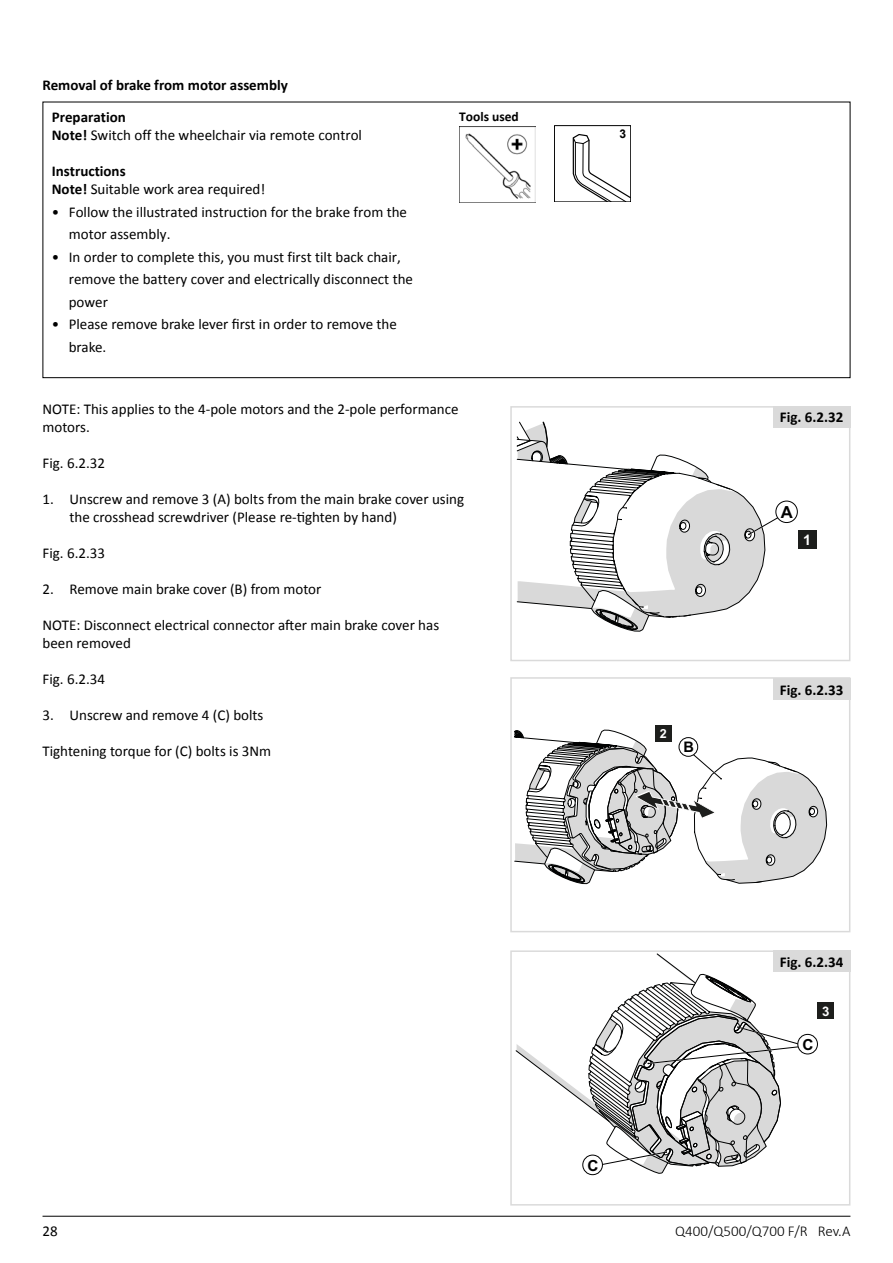
<style>
.page{position:relative;width:893px;height:1263px;background:#fff}
.page>*{position:absolute;margin:0;border:0;box-sizing:border-box;transform-origin:0 0}
.t1{font:700 16.65px "Arial";color:#000}
.t2{font:700 15.3px "Arial";color:#000}
.BODY_TEXT{font:15px/22.5px "Calibri";color:#000}
.Text_SM{font:15px "Calibri";color:#000}
.EN_Sub-heading_wo_nu{font:700 15px "Calibri";color:#000}
.SM_text{font:700 15px "Calibri";color:#000}
.t3{font:300 15px "Calibri";color:#000}
.t4{font:700 14.55px "Arial";color:#000}
.t5{font:700 14.4px "Arial";color:#fff}
.SM_text-2{font:700 13.5px "Calibri";color:#000}
.t6{font:700 13.2px "Arial";color:#fff}
.t7{font:700 12.6px "Arial";color:#fff}
.t8{font:700 12px "Arial";color:#000}
.s1{font-weight:700}
</style>
<div class="page">
<hr style="left:43px;top:1216px;width:807px;height:1px;background:#000">
<div style="left:797px;top:530px;width:20px;height:20px;border:1px solid #fff"></div>
<div style="left:798px;top:530px;width:18px;height:19px;background:#1d1e1c"></div>
<svg style="left:517px;top:422px;width:269px;height:210px"></svg>
<div style="left:776px;top:501px;width:21px;height:21px;background:#fff;border-radius:50%"></div>
<div style="left:776px;top:501px;width:21px;height:22px;border:1px solid #000;border-radius:50%"></div>
<div style="left:510px;top:406px;width:340px;height:255px;border:2px solid #dadada"></div>
<img style="left:459px;top:126px;width:77px;height:77px">
<div style="left:554px;top:125px;width:77px;height:77px;border:1px solid #000"></div>
<svg style="left:572px;top:133px;width:59px;height:69px"></svg>
<div style="left:655px;top:725px;width:16px;height:17px;background:#1d1e1c"></div>
<svg style="left:514px;top:729px;width:313px;height:155px"></svg>
<div style="left:510px;top:677px;width:340px;height:255px;border:2px solid #dadada"></div>
<div style="left:817px;top:1002px;width:17px;height:17px;background:#1d1e1c"></div>
<div style="left:798px;top:1034px;width:20px;height:20px;border:1px solid #000;border-radius:50%"></div>
<svg style="left:516px;top:954px;width:291px;height:220px"></svg>
<div style="left:583px;top:1155px;width:19px;height:20px;background:#fff;border-radius:50%"></div>
<div style="left:583px;top:1155px;width:19px;height:20px;border:1px solid #000;border-radius:50%"></div>
<div style="left:510px;top:950px;width:340px;height:255px;border:2px solid #dadada"></div>
<div style="left:773px;top:406px;width:77px;height:21px;background:#dadada"></div>
<div style="left:773px;top:678px;width:77px;height:21px;background:#dadada"></div>
<div style="left:773px;top:950px;width:77px;height:22px;background:#dadada"></div>
<p class="EN_Sub-heading_wo_nu" style="left:43px;top:75px;width:247px">Removal of brake from motor assembly</p>
<p class="SM_text" style="left:52px;top:108px;width:76px">Preparation</p>
<p class="Text_SM" style="left:52px;top:126px;width:312px"><span class="s1">Note!</span> Switch off the wheelchair via remote control</p>
<p class="SM_text" style="left:52px;top:162px;width:75px">Instructions</p>
<p class="Text_SM" style="left:52px;top:180px;width:215px"><span class="s1">Note!</span> Suitable work area required!</p>
<p class="BODY_TEXT" style="left:69px;top:200px;width:340px;text-indent:-17px">• Follow the illustrated instruction for the brake from the motor assembly.</p>
<p class="BODY_TEXT" style="left:69px;top:245px;width:346px;text-indent:-17px">• In order to complete this, you must first tilt back chair, remove the battery cover and electrically disconnect the power</p>
<p class="BODY_TEXT" style="left:69px;top:313px;width:330px;text-indent:-17px">• Please remove brake lever first in order to remove the brake.</p>
<p class="SM_text-2" style="left:459px;top:108px;width:61px">Tools used</p>
<p class="BODY_TEXT" style="left:43px;top:400px;width:418px;line-height:18px">NOTE: This applies to the 4-pole motors and the 2-pole performance motors.</p>
<p class="BODY_TEXT" style="left:43px;top:452px;width:64px">Fig. 6.2.32</p>
<p class="BODY_TEXT" style="left:70px;top:490px;width:396px;line-height:18px;text-indent:-27px">1. Unscrew and remove 3 (A) bolts from the main brake cover using the crosshead screwdriver (Please re-tighten by hand)</p>
<p class="BODY_TEXT" style="left:43px;top:542px;width:64px">Fig. 6.2.33</p>
<p class="BODY_TEXT" style="left:43px;top:578px;width:280px">2. Remove main brake cover (B) from motor</p>
<p class="BODY_TEXT" style="left:43px;top:616px;width:398px;line-height:18px">NOTE: Disconnect electrical connector after main brake cover has been removed</p>
<p class="BODY_TEXT" style="left:43px;top:668px;width:64px">Fig. 6.2.34</p>
<p class="BODY_TEXT" style="left:43px;top:704px;width:222px">3. Unscrew and remove 4 (C) bolts</p>
<p class="BODY_TEXT" style="left:43px;top:740px;width:230px">Tightening torque for (C) bolts is 3Nm</p>
<p class="t8" style="left:620px;top:126px;width:8px">3</p>
<p class="t7" style="left:660px;top:725px;width:8px">2</p>
<p class="t4" style="left:683px;top:737px;width:12px">B</p>
<p class="t2" style="left:587px;top:1154px;width:13px">C</p>
<p class="EN_Sub-heading_wo_nu" style="left:780px;top:408px;width:65px">Fig. 6.2.32</p>
<p class="t1" style="left:781px;top:500px;width:14px">A</p>
<p class="t5" style="left:803px;top:530px;width:10px">1</p>
<p class="EN_Sub-heading_wo_nu" style="left:780px;top:680px;width:65px">Fig. 6.2.33</p>
<p class="EN_Sub-heading_wo_nu" style="left:780px;top:952px;width:65px">Fig. 6.2.34</p>
<p class="t2" style="left:802px;top:1034px;width:13px">C</p>
<p class="t6" style="left:822px;top:1001px;width:9px">3</p>
<p class="BODY_TEXT" style="left:43px;top:1220px;width:17px">28</p>
<p class="t3" style="left:675px;top:1222px;width:177px">Q400/Q500/Q700 F/R Rev.A</p>
</div>
